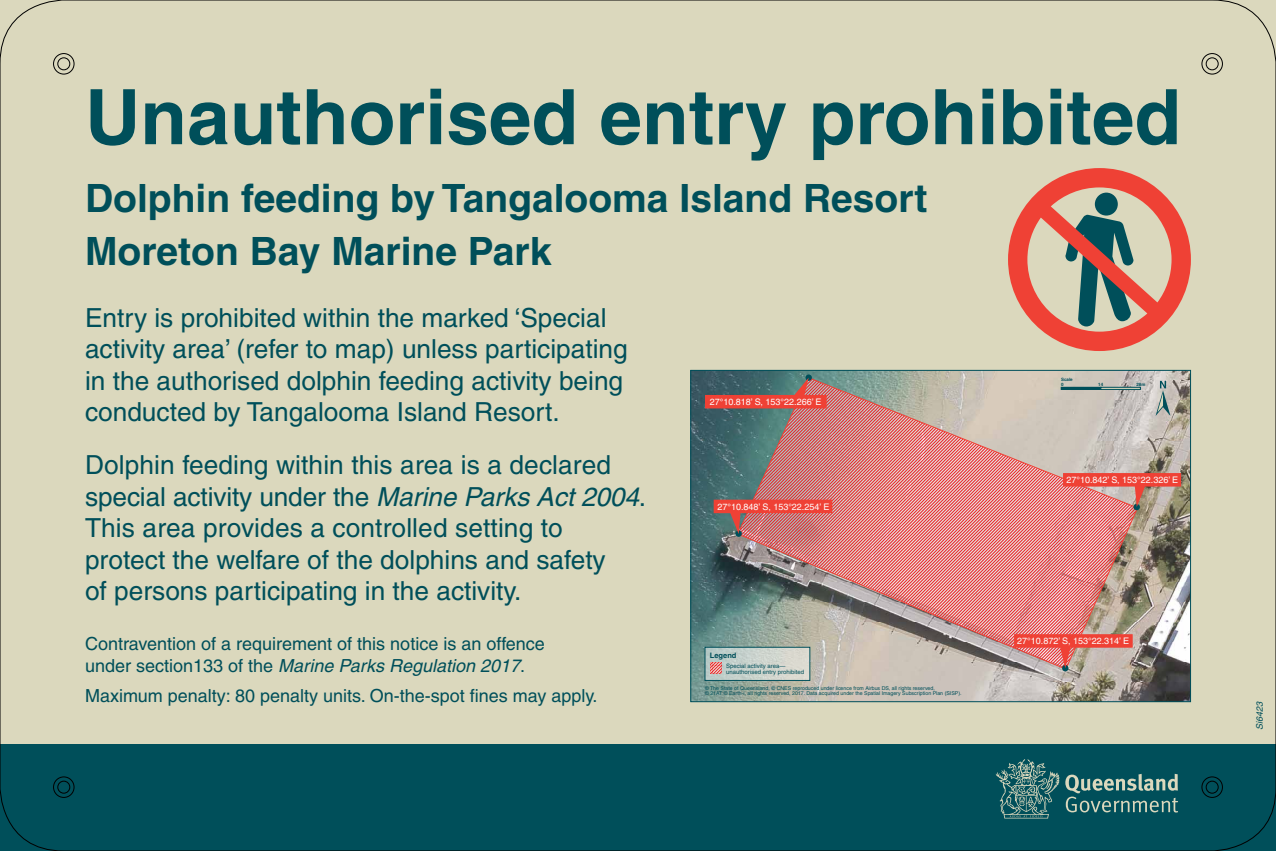
<style>
.page{position:relative;width:1276px;height:851px;background:#fff}
.page>*{position:absolute;margin:0;border:0;box-sizing:border-box;transform-origin:0 0}
.t1{font:700 76.5px "Helvetica LT";color:#004f5a}
.t2{font:700 39px/53.1px "Helvetica LT";color:#004f5a}
.t3{font:26.25px/31.5px "Helvetica LT";color:#004f5a}
.t4{font:18px/21.6px "Helvetica LT";color:#004f5a}
.t5{font:9px "Helvetica LT";color:#fff}
.t6{font:italic 9px "Helvetica LT";color:#004f5a}
.t7{font:700 7.5px "Helvetica LT";color:#004f5a}
.t8{font:6px/6px "Helvetica LT";color:#004f5a}
.t9{font:5.25px/5.2px "Helvetica LT";color:#004f5a}
.t10{font:700 4.5px/4.5px "Helvetica LT";color:#004f5a}
.s1{font-style:italic}
</style>
<div class="page">
<div style="left:0;top:0;width:1276px;height:850px;background:#dbd8bd"></div>
<svg style="left:1008px;top:168px;width:183px;height:183px"></svg>
<img style="left:692px;top:372px;width:497px;height:328px">
<img style="left:737px;top:377px;width:401px;height:292px">
<div style="left:805px;top:374px;width:7px;height:7px;background:#004f5a;border-radius:50%"></div>
<div style="left:735px;top:530px;width:7px;height:6px;background:#004f5a;border-radius:50%"></div>
<div style="left:1133px;top:504px;width:7px;height:6px;background:#004f5a;border-radius:50%"></div>
<div style="left:705px;top:647px;width:105px;height:33px;background:linear-gradient(to right,#b9c5c2,#dfded4)"></div>
<div style="left:704px;top:646px;width:106px;height:34px;border:1px solid #004f5a"></div>
<svg style="left:710px;top:662px;width:11px;height:11px"></svg>
<div style="left:1061px;top:387px;width:40px;height:2px;border:1px solid #004f5a"></div>
<div style="left:1100px;top:387px;width:40px;height:2px;border:1px solid #004f5a"></div>
<svg style="left:1155px;top:381px;width:15px;height:35px"></svg>
<svg style="left:705px;top:377px;width:121px;height:31px;background:#995955"></svg>
<svg style="left:713px;top:499px;width:119px;height:35px;background:#c9605c"></svg>
<svg style="left:1063px;top:473px;width:118px;height:34px;background:#d9756c"></svg>
<svg style="left:1014px;top:634px;width:118px;height:37px;background:#d47e76"></svg>
<div style="left:0;top:744px;width:1276px;height:106px;background:#004f5a"></div>
<svg style="left:1065px;top:773px;width:113px;height:39px"></svg>
<svg style="left:995px;top:759px;width:64px;height:59px"></svg>
<div style="left:57px;top:57px;width:13px;height:13px;border:1px solid #000;border-radius:50%"></div>
<div style="left:1205px;top:57px;width:13px;height:13px;border:1px solid #000;border-radius:50%"></div>
<div style="left:57px;top:780px;width:13px;height:13px;border:1px solid #000;border-radius:50%"></div>
<div style="left:1205px;top:780px;width:13px;height:13px;border:1px solid #000;border-radius:50%"></div>
<div style="left:53px;top:53px;width:21px;height:21px;border:1px solid #000;border-radius:50%"></div>
<div style="left:1201px;top:53px;width:21px;height:21px;border:1px solid #000;border-radius:50%"></div>
<div style="left:53px;top:776px;width:21px;height:21px;border:1px solid #000;border-radius:50%"></div>
<div style="left:1201px;top:776px;width:21px;height:21px;border:1px solid #000;border-radius:50%"></div>
<h1 class="t1" style="left:85px;top:71px;width:1097px">Unauthorised entry prohibited</h1>
<h2 class="t2" style="left:85px;top:171px;width:844px">Dolphin feeding by Tangalooma Island Resort<br>Moreton Bay Marine Park</h2>
<p class="t3" style="left:85px;top:301px;width:544px">Entry is prohibited within the marked ‘Special activity area’ (refer to map) unless participating in the authorised dolphin feeding activity being conducted by Tangalooma Island Resort.</p>
<p class="t3" style="left:85px;top:449px;width:562px">Dolphin feeding within this area is a declared special activity under the <span class="s1">Marine Parks Act 2004</span>.<br>This area provides a controlled setting to protect the welfare of the dolphins and safety<br>of persons participating in the activity.</p>
<p class="t4" style="left:85px;top:633px;width:461px">Contravention of a requirement of this notice is an offence under section133 of the <span class="s1">Marine Parks Regulation 2017</span>.</p>
<p class="t4" style="left:85px;top:684px;width:514px">Maximum penalty: 80 penalty units. On-the-spot fines may apply.</p>
<p class="t5" style="left:710px;top:397px;width:113px">27°10.818’ S, 153°22.266’ E</p>
<p class="t5" style="left:717px;top:501px;width:113px">27°10.848’ S, 153°22.254’ E</p>
<p class="t7" style="left:710px;top:650px;width:28px">Legend</p>
<p class="t8" style="left:726px;top:662px;width:79px">Special activity area— unauthorised entry prohibited</p>
<p class="t9" style="left:705px;top:685px;width:258px">© The State of Queensland, © CNES reproduced under licence from Airbus DS, all rights reserved,<br>© 21AT © Earth-i, all rights reserved, 2017. Data acquired under the Spatial Imagery Subscription Plan (SISP).</p>
<p class="t10" style="left:1061px;top:377px;width:13px">Scale<br>0</p>
<p class="t10" style="left:1098px;top:382px;width:7px">14</p>
<p class="t10" style="left:1136px;top:382px;width:11px">28m</p>
<p class="t5" style="left:1066px;top:474px;width:113px">27°10.842’ S, 153°22.326’ E</p>
<p class="t5" style="left:1017px;top:635px;width:113px">27°10.872’ S, 153°22.314’ E</p>
<p class="t6" style="left:1254px;top:729px;width:30px;rotate:-90deg">Si6423</p>
</div>
